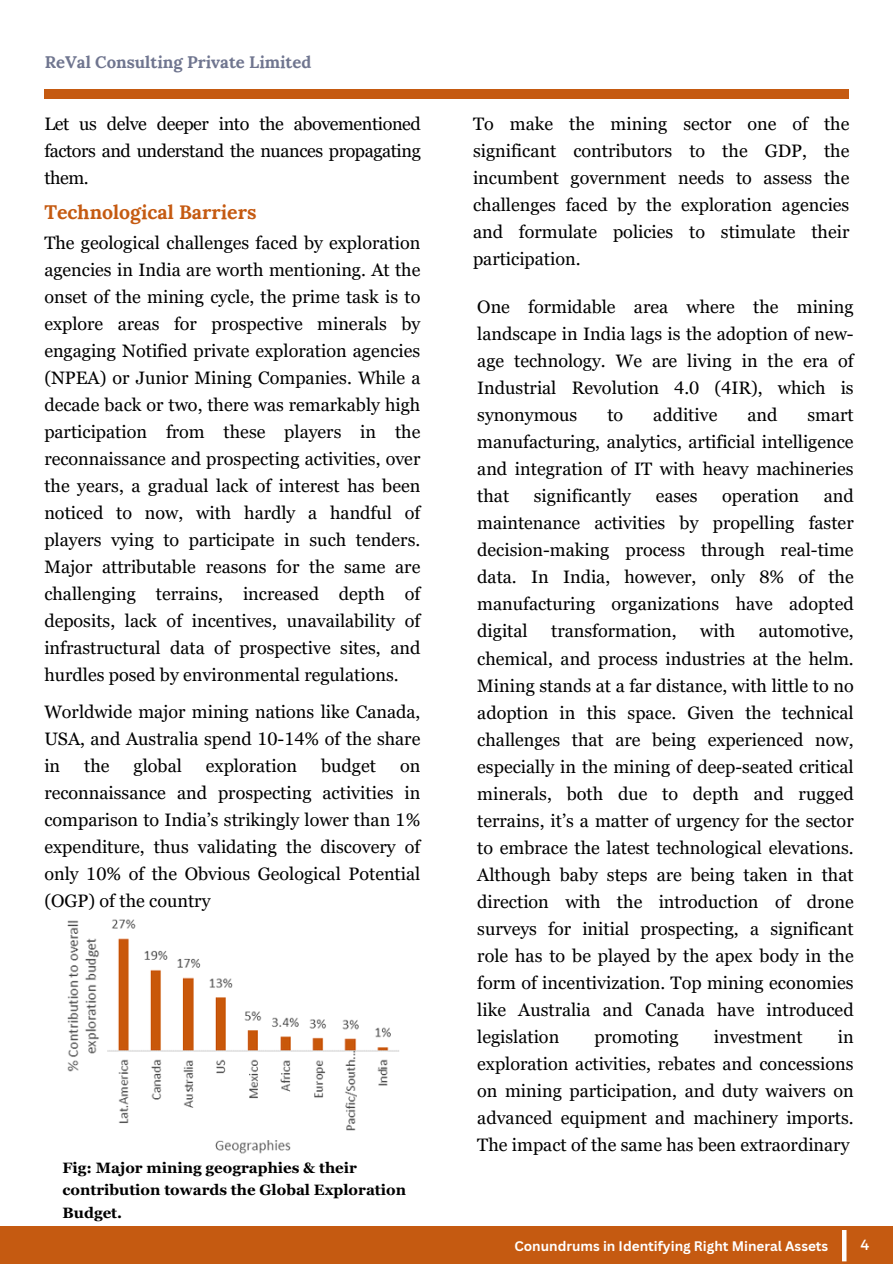
<style>
.page{position:relative;width:893px;height:1264px;background:#fff}
.page>*{position:absolute;margin:0;border:0;box-sizing:border-box;transform-origin:0 0}
.t1{font:700 19.5px "Lora";color:#c55a11}
.t2{font:18px/27px "Georgia Pro";color:#000;text-align:justify}
.t3{font:700 16.65px "Lora";color:#6f758f}
.t4{font:700 15px/22.5px "Georgia Pro";color:#000}
.t5{font:14.7px "Montserrat";color:#fff}
.t6{font:700 13.5px "Canva Sans";color:#fff}
</style>
<div class="page">
<div style="left:0;top:1226px;width:892px;height:37px;background:#c55a11"></div>
<div style="left:44px;top:89px;width:805px;height:9px;background:#c55a11"></div>
<div style="left:841px;top:1229px;width:5px;height:32px;background:#fff"></div>
<img style="left:67px;top:919px;width:332px;height:235px">
<h2 class="t3" style="left:45px;top:51px;width:268px">ReVal Consulting Private Limited</h2>
<h1 class="t2" style="left:44px;top:110px;width:378px">Let us delve deeper into the abovementioned factors and understand the nuances propagating them.</h1>
<h2 class="t2" style="left:473px;top:110px;width:378px">To make the mining sector one of the significant contributors to the GDP, the incumbent government needs to assess the challenges faced by the exploration agencies and formulate policies to stimulate their participation.</h2>
<h2 class="t1" style="left:44px;top:200px;width:214px">Technological Barriers</h2>
<p class="t2" style="left:44px;top:229px;width:377px">The geological challenges faced by exploration agencies in India are worth mentioning. At the onset of the mining cycle, the prime task is to explore areas for prospective minerals by engaging Notified private exploration agencies (NPEA) or Junior Mining Companies. While a decade back or two, there was remarkably high participation from these players in the reconnaissance and prospecting activities, over the years, a gradual lack of interest has been noticed to now, with hardly a handful of players vying to participate in such tenders.<br>Major attributable reasons for the same are challenging terrains, increased depth of deposits, lack of incentives, unavailability of infrastructural data of prospective sites, and hurdles posed by environmental regulations.</p>
<h2 class="t2" style="left:44px;top:698px;width:377px">Worldwide major mining nations like Canada, USA, and Australia spend 10-14% of the share in</h2>
<p class="t2" style="left:477px;top:293px;width:378px">One formidable area where the mining landscape in India lags is the adoption of new&shy;age technology. We are living in the era of Industrial Revolution 4.0 (4IR), which is synonymous</p>
<p class="t2" style="left:607px;top:401px;width:17px">to</p>
<p class="t2" style="left:653px;top:401px;width:66px">additive</p>
<p class="t2" style="left:747px;top:401px;width:32px">and</p>
<p class="t2" style="left:477px;top:401px;width:378px;text-indent:330px">smart manufacturing, analytics, artificial intelligence and integration of IT with heavy machineries that</p>
<p class="t2" style="left:477px;top:482px;width:378px;text-indent:346px">and maintenance activities by propelling faster decision-making process through real-time data. In India, however, only 8% of the manufacturing organizations have adopted digital</p>
<p class="t2" style="left:533px;top:482px;width:99px">significantly</p>
<p class="t2" style="left:655px;top:482px;width:43px">eases</p>
<p class="t2" style="left:722px;top:482px;width:78px">operation</p>
<p class="t2" style="left:551px;top:617px;width:127px">transformation,</p>
<p class="t2" style="left:700px;top:617px;width:37px">with</p>
<p class="t2" style="left:477px;top:617px;width:378px;text-indent:281px">automotive, chemical, and process industries at the helm.<br>Mining stands at a far distance, with little to no adoption in this space. Given the technical challenges that are being experienced now, especially in the mining of deep-seated critical minerals, both due to depth and rugged terrains, it’s a matter of urgency for the sector to embrace the latest technological elevations.<br>Although baby steps are being taken in that direction with the introduction of drone surveys for initial prospecting, a significant role has to be played by the apex body in the form of incentivization. Top mining economies like Australia and Canada have introduced legislation</p>
<h2 class="t2" style="left:84px;top:752px;width:27px">the</h2>
<h2 class="t2" style="left:134px;top:752px;width:50px">global</h2>
<h2 class="t2" style="left:206px;top:752px;width:93px">exploration</h2>
<h2 class="t2" style="left:321px;top:752px;width:56px">budget</h2>
<h2 class="t2" style="left:44px;top:752px;width:377px;text-indent:356px">on reconnaissance and prospecting activities in comparison to India’s strikingly lower than 1% expenditure, thus validating the discovery of only 10% of the Obvious Geological Potential (OGP) of the country</h2>
<p class="t2" style="left:477px;top:1022px;width:378px;text-indent:360px">in exploration activities, rebates and concessions on mining participation, and duty waivers on advanced equipment and machinery imports.<br>The impact of the same has been extraordinary</p>
<p class="t2" style="left:594px;top:1022px;width:86px">promoting</p>
<p class="t2" style="left:713px;top:1022px;width:90px">investment</p>
<h2 class="t4" style="left:63px;top:1156px;width:345px">Fig: Major mining geographies &amp; their contribution towards the Global Exploration<br>Budget.</h2>
<h3 class="t6" style="left:514px;top:1236px;width:315px">Conundrums in Identifying Right Mineral Assets</h3>
<p class="t5" style="left:860px;top:1235px;width:10px">4</p>
</div>
